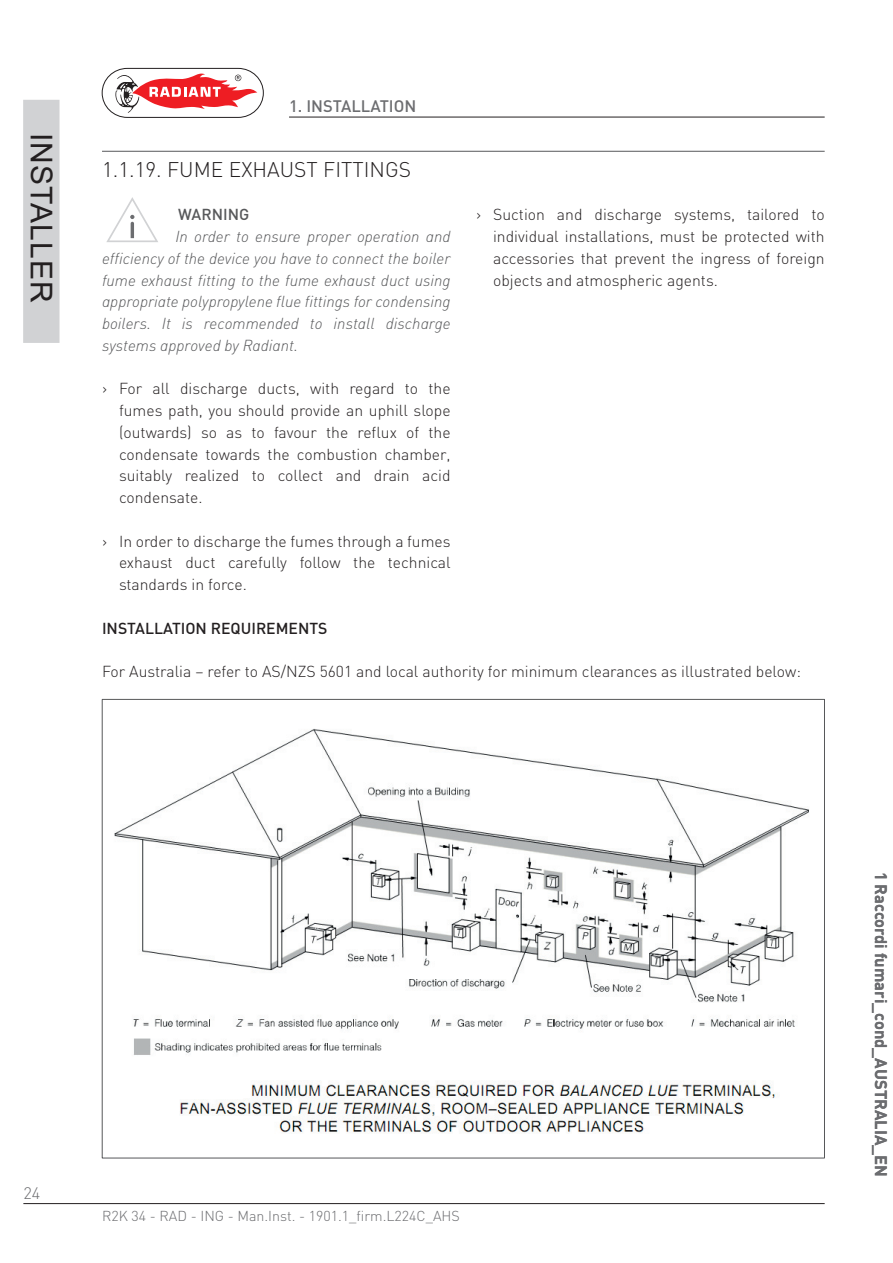
<style>
.page{position:relative;width:893px;height:1263px;background:#fff}
.page>*{position:absolute;margin:0;border:0;box-sizing:border-box;transform-origin:0 0}
.t1{font:30px "Arial";letter-spacing:.035em;color:#231f20}
.t2{font:300 21px "DIN";color:#231f20}
.t3{font:700 16.5px "DIN";color:#6c6d70}
.t4{font:500 16.5px "DIN";color:#6c6d70}
.t5{font:300 16.5px "DIN";color:#6c6d70}
.t6{font:300 15.75px/21.8px "DIN";color:#231f20;text-align:justify}
.t7{font:15.75px/21.8px "DIN Light Italic Alt";color:#57585a;text-align:justify}
.t8{font:500 15.75px "DIN";color:#231f20}
.t9{font:500 15.75px "DIN";color:#57585a}
.t10{font:300 14.25px "DIN";color:#6c6d70}
</style>
<div class="page">
<hr style="left:23px;top:1203px;width:802px;height:1px;background:#231f20">
<hr style="left:289px;top:117px;width:536px;height:1px;background:#231f20">
<svg style="left:102px;top:68px;width:162px;height:50px"></svg>
<div style="left:24px;top:101px;width:35px;height:241px;background:#d1d2d4"></div>
<div style="left:23px;top:100px;width:37px;height:243px;border:2px solid #d1d2d4"></div>
<hr style="left:102px;top:151px;width:723px;height:1px;background:#57585a">
<svg style="left:106px;top:197px;width:52px;height:45px"></svg>
<img style="left:114px;top:729px;width:695px;height:405px">
<svg style="left:114px;top:1078px;width:129px;height:21px"></svg>
<h1 class="t1" style="left:58px;top:133px;width:171px;rotate:90deg">INSTALLER</h1>
<p class="t4" style="left:289px;top:100px;width:129px">1. INSTALLATION</p>
<h2 class="t2" style="left:102px;top:162px;width:310px">1.1.19. FUME EXHAUST FITTINGS</h2>
<p class="t9" style="left:178px;top:209px;width:73px">WARNING</p>
<p class="t7" style="left:102px;top:228px;width:350px;text-indent:73px">In order to ensure proper operation and efficiency of the device you have to connect the boiler fume exhaust fitting to the fume exhaust duct using appropriate polypropylene flue fittings for condensing boilers. It is recommended to install discharge systems approved by Radiant.</p>
<p class="t6" style="left:119px;top:380px;width:333px;text-indent:-17px">› For all discharge ducts, with regard to the fumes path, you should provide an uphill slope (outwards) so as to favour the reflux of the condensate towards the combustion chamber, suitably realized to collect and drain acid condensate.</p>
<p class="t6" style="left:119px;top:532px;width:333px;text-indent:-17px">› In order to discharge the fumes through a fumes exhaust duct carefully follow the technical standards in force.</p>
<p class="t6" style="left:493px;top:206px;width:333px;text-indent:-17px">› Suction and discharge systems, tailored to individual installations, must be protected with accessories that prevent the ingress of foreign objects and atmospheric agents.</p>
<p class="t8" style="left:102px;top:622px;width:227px">INSTALLATION REQUIREMENTS</p>
<p class="t6" style="left:102px;top:662px;width:700px">For Australia – refer to AS/NZS 5601 and local authority for minimum clearances as illustrated below:</p>
<p class="t5" style="left:23px;top:1187px;width:18px">24</p>
<p class="t10" style="left:102px;top:1210px;width:359px">R2K 34 - RAD - ING - Man.Inst. - 1901.1_firm.L224C_AHS</p>
<p class="t3" style="left:887px;top:872px;width:307px;rotate:90deg">1 Raccordi fumari_cond_AUSTRALIA_EN</p>
</div>
